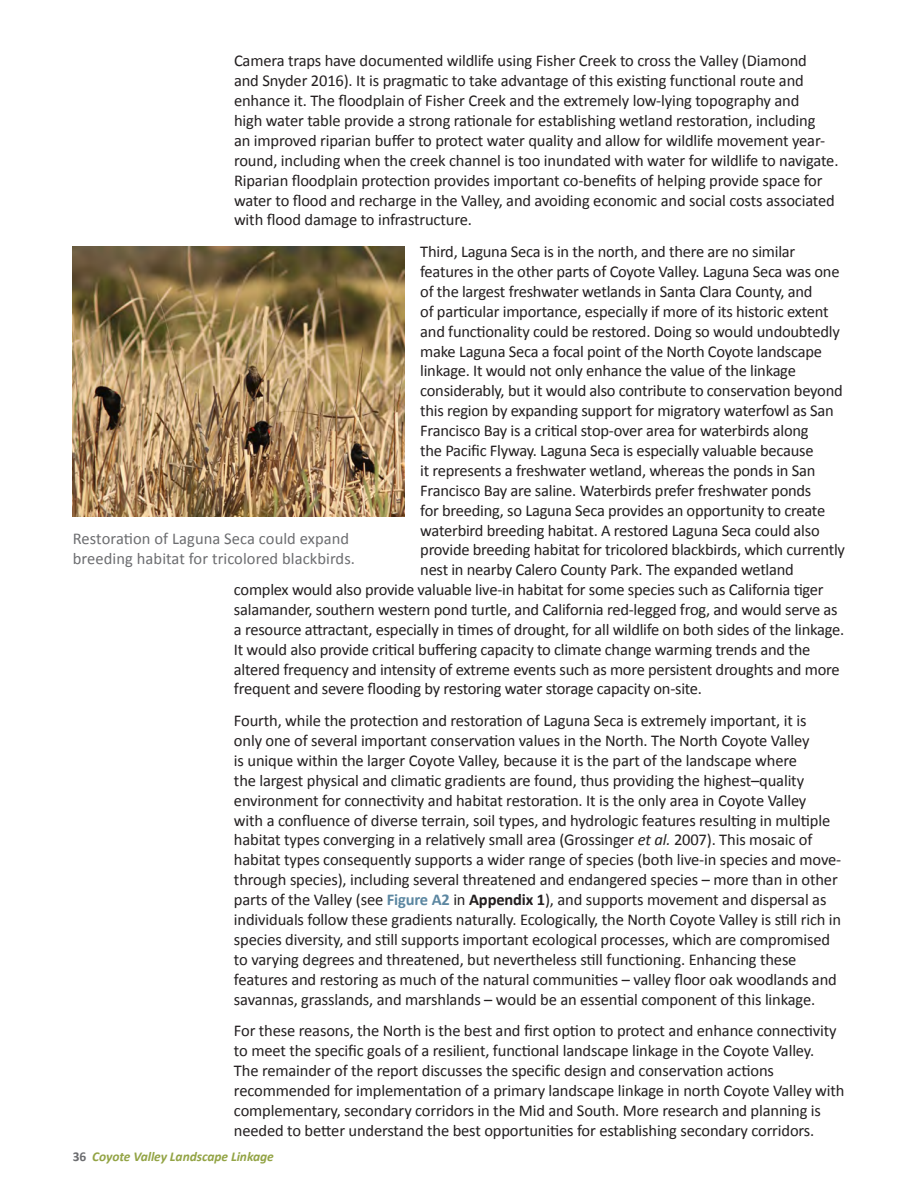
<style>
.page{position:relative;width:918px;height:1188px;background:#fff}
.page>*{position:absolute;margin:0;border:0;box-sizing:border-box;transform-origin:0 0}
.t1{font:16.5px/20px "Calibri";letter-spacing:-.015em;color:#231f20}
.t2{font:16.5px/19.5px "Calibri";letter-spacing:.005em;color:#6c6d70}
.t3{font:italic 700 13.5px "Calibri";letter-spacing:-.005em;color:#93a445}
.s1{font-style:italic}
.s2{font-weight:700;color:#5c87a1}
.s3{font-weight:700}
.s4{font-style:normal;color:#6c6d70}
</style>
<div class="page">
<img style="left:73px;top:246px;width:331px;height:271px">
<p class="t1" style="left:234px;top:51px;width:606px">Camera traps have documented wildlife using Fisher Creek to cross the Valley (Diamond<br>and Snyder 2016). It is pragmatic to take advantage of this existing functional route and enhance it. The floodplain of Fisher Creek and the extremely low-lying topography and<br>high water table provide a strong rationale for establishing wetland restoration, including<br>an improved riparian buffer to protect water quality and allow for wildlife movement year&shy;round, including when the creek channel is too inundated with water for wildlife to navigate.<br>Riparian floodplain protection provides important co-benefits of helping provide space for water to flood and recharge in the Valley, and avoiding economic and social costs associated with flood damage to infrastructure.</p>
<p class="t1" style="left:420px;top:242px;width:377px">Third, Laguna Seca is in the north, and there are no similar</p>
<p class="t1" style="left:420px;top:262px;width:421px">features in the other parts of Coyote Valley. Laguna Seca was one</p>
<p class="t1" style="left:420px;top:282px;width:394px">of the largest freshwater wetlands in Santa Clara County, and</p>
<p class="t1" style="left:420px;top:301px;width:410px">of particular importance, especially if more of its historic extent</p>
<p class="t1" style="left:420px;top:321px;width:421px">and functionality could be restored. Doing so would undoubtedly</p>
<p class="t1" style="left:420px;top:341px;width:403px">make Laguna Seca a focal point of the North Coyote landscape</p>
<p class="t1" style="left:420px;top:361px;width:377px">linkage. It would not only enhance the value of the linkage</p>
<p class="t1" style="left:420px;top:381px;width:424px">considerably, but it would also contribute to conservation beyond</p>
<p class="t1" style="left:420px;top:401px;width:415px">this region by expanding support for migratory waterfowl as San</p>
<p class="t1" style="left:420px;top:421px;width:390px">Francisco Bay is a critical stop-over area for waterbirds along</p>
<p class="t1" style="left:420px;top:441px;width:395px">the Pacific Flyway. Laguna Seca is especially valuable because</p>
<p class="t1" style="left:420px;top:461px;width:397px">it represents a freshwater wetland, whereas the ponds in San</p>
<p class="t1" style="left:420px;top:480px;width:393px">Francisco Bay are saline. Waterbirds prefer freshwater ponds</p>
<p class="t1" style="left:420px;top:500px;width:407px">for breeding, so Laguna Seca provides an opportunity to create</p>
<p class="t1" style="left:420px;top:520px;width:401px">waterbird breeding habitat. A restored Laguna Seca could also</p>
<p class="t1" style="left:420px;top:540px;width:426px">provide breeding habitat for tricolored blackbirds, which currently</p>
<p class="t1" style="left:420px;top:560px;width:375px">nest in nearby Calero County Park. The expanded wetland</p>
<p class="t1" style="left:234px;top:580px;width:591px">complex would also provide valuable live-in habitat for some species such as California tiger</p>
<p class="t1" style="left:234px;top:599px;width:605px">salamander, southern western pond turtle, and California red-legged frog, and would serve as</p>
<p class="t1" style="left:234px;top:619px;width:612px">a resource attractant, especially in times of drought, for all wildlife on both sides of the linkage.</p>
<p class="t1" style="left:234px;top:639px;width:578px">It would also provide critical buffering capacity to climate change warming trends and the</p>
<p class="t1" style="left:234px;top:659px;width:607px">altered frequency and intensity of extreme events such as more persistent droughts and more</p>
<p class="t1" style="left:234px;top:679px;width:470px">frequent and severe flooding by restoring water storage capacity on-site.</p>
<p class="t1" style="left:234px;top:711px;width:609px">Fourth, while the protection and restoration of Laguna Seca is extremely important, it is<br>only one of several important conservation values in the North. The North Coyote Valley<br>is unique within the larger Coyote Valley, because it is the part of the landscape where<br>the largest physical and climatic gradients are found, thus providing the highest–quality environment for connectivity and habitat restoration. It is the only area in Coyote Valley<br>with a confluence of diverse terrain, soil types, and hydrologic features resulting in multiple habitat types converging in a relatively small area (Grossinger <span class="s1">et al.</span> 2007). This mosaic of habitat types consequently supports a wider range of species (both live-in species and move&shy;through species), including several threatened and endangered species – more than in other parts of the Valley (see <span class="s2">Figure A2</span> in <span class="s3">Appendix 1</span>), and supports movement and dispersal as individuals follow these gradients naturally. Ecologically, the North Coyote Valley is still rich in species diversity, and still supports important ecological processes, which are compromised to varying degrees and threatened, but nevertheless still functioning. Enhancing these features and restoring as much of the natural communities – valley floor oak woodlands and savannas, grasslands, and marshlands – would be an essential component of this linkage.</p>
<p class="t1" style="left:234px;top:1021px;width:612px">For these reasons, the North is the best and first option to protect and enhance connectivity to meet the specific goals of a resilient, functional landscape linkage in the Coyote Valley.<br>The remainder of the report discusses the specific design and conservation actions recommended for implementation of a primary landscape linkage in north Coyote Valley with complementary, secondary corridors in the Mid and South. More research and planning is needed to better understand the best opportunities for establishing secondary corridors.</p>
<p class="t2" style="left:73px;top:529px;width:284px">Restoration of Laguna Seca could expand breeding habitat for tricolored blackbirds.</p>
<p class="t3" style="left:73px;top:1148px;width:202px"><span class="s4">36</span> Coyote Valley Landscape Linkage</p>
</div>
